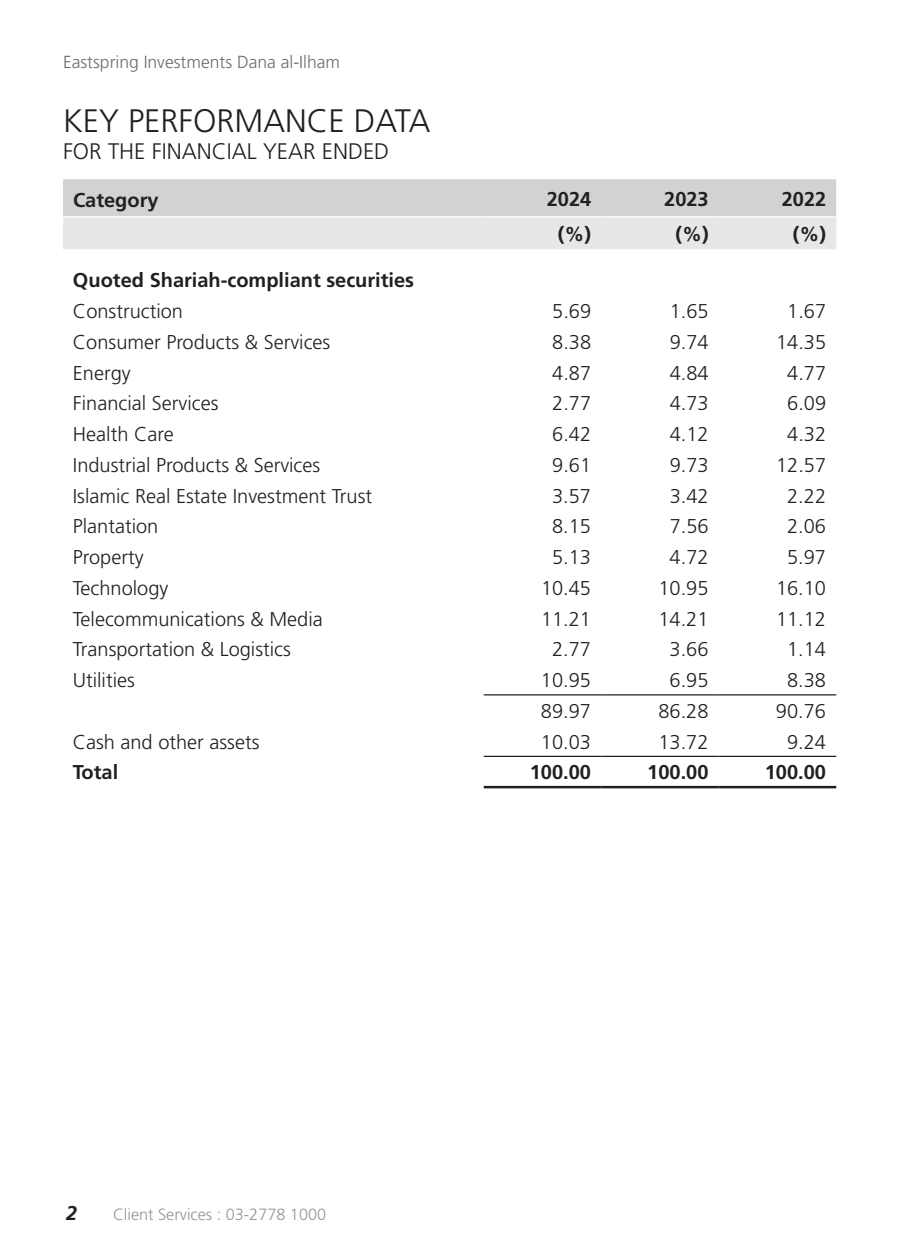
<style>
.page{position:relative;width:900px;height:1260px;background:#fff}
.page>*{position:absolute;margin:0;border:0;box-sizing:border-box;transform-origin:0 0}
.t1{font:300 32.5px "Frutiger LT Std";color:#231f20}
.t2{font:300 22.5px "Frutiger LT Std";color:#231f20}
.t3{font:300 20px "Frutiger LT Std";color:#231f20}
.t4{font:700 20px "Frutiger LT Std";color:#231f20}
.t5{font:italic 700 20px "Frutiger LT Std";color:#231f20}
.t6{font:300 17.5px "Frutiger LT Std";color:#6c6d70}
.t7{font:300 16.25px "Frutiger LT Std";color:#939598}
</style>
<div class="page">
<svg style="left:63px;top:179px;width:773px;height:70px;background:#dadbdd"></svg>
<hr style="left:63px;top:216px;width:421px;height:2px;background:#fff">
<hr style="left:484px;top:216px;width:117px;height:2px;background:#fff">
<hr style="left:601px;top:216px;width:118px;height:2px;background:#fff">
<hr style="left:719px;top:216px;width:117px;height:2px;background:#fff">
<hr style="left:484px;top:756px;width:117px;height:1px;background:#231f20">
<hr style="left:601px;top:756px;width:118px;height:1px;background:#231f20">
<hr style="left:719px;top:756px;width:117px;height:1px;background:#231f20">
<hr style="left:484px;top:786px;width:117px;height:2px;background:#231f20">
<hr style="left:601px;top:786px;width:118px;height:2px;background:#231f20">
<hr style="left:719px;top:786px;width:117px;height:2px;background:#231f20">
<hr style="left:484px;top:694px;width:117px;height:2px;background:#231f20">
<hr style="left:601px;top:694px;width:118px;height:2px;background:#231f20">
<hr style="left:719px;top:694px;width:117px;height:2px;background:#231f20">
<p class="t6" style="left:63px;top:52px;width:279px">Eastspring Investments Dana al-Ilham</p>
<h1 class="t1" style="left:63px;top:103px;width:369px">KEY PERFORMANCE DATA</h1>
<p class="t2" style="left:63px;top:139px;width:328px">FOR THE FINANCIAL YEAR ENDED</p>
<p class="t4" style="left:73px;top:188px;width:87px">Category</p>
<p class="t4" style="left:547px;top:187px;width:46px">2024</p>
<p class="t4" style="left:664px;top:187px;width:46px">2023</p>
<p class="t4" style="left:782px;top:187px;width:46px">2022</p>
<p class="t4" style="left:558px;top:222px;width:35px">(%)</p>
<p class="t4" style="left:675px;top:222px;width:35px">(%)</p>
<p class="t4" style="left:793px;top:222px;width:35px">(%)</p>
<p class="t4" style="left:73px;top:269px;width:343px">Quoted Shariah-compliant securities</p>
<p class="t3" style="left:73px;top:300px;width:112px">Construction</p>
<p class="t3" style="left:552px;top:300px;width:40px">5.69</p>
<p class="t3" style="left:670px;top:300px;width:40px">1.65</p>
<p class="t3" style="left:787px;top:300px;width:40px">1.67</p>
<p class="t3" style="left:73px;top:331px;width:259px">Consumer Products &amp; Services</p>
<p class="t3" style="left:552px;top:331px;width:40px">8.38</p>
<p class="t3" style="left:670px;top:331px;width:40px">9.74</p>
<p class="t3" style="left:776px;top:331px;width:52px">14.35</p>
<p class="t3" style="left:73px;top:361px;width:59px">Energy</p>
<p class="t3" style="left:552px;top:361px;width:40px">4.87</p>
<p class="t3" style="left:670px;top:361px;width:40px">4.84</p>
<p class="t3" style="left:787px;top:361px;width:40px">4.77</p>
<p class="t3" style="left:73px;top:392px;width:147px">Financial Services</p>
<p class="t3" style="left:552px;top:392px;width:40px">2.77</p>
<p class="t3" style="left:670px;top:392px;width:40px">4.73</p>
<p class="t3" style="left:787px;top:392px;width:40px">6.09</p>
<p class="t3" style="left:73px;top:423px;width:102px">Health Care</p>
<p class="t3" style="left:552px;top:423px;width:40px">6.42</p>
<p class="t3" style="left:670px;top:423px;width:40px">4.12</p>
<p class="t3" style="left:787px;top:423px;width:40px">4.32</p>
<p class="t3" style="left:73px;top:454px;width:249px">Industrial Products &amp; Services</p>
<p class="t3" style="left:552px;top:454px;width:40px">9.61</p>
<p class="t3" style="left:670px;top:454px;width:40px">9.73</p>
<p class="t3" style="left:776px;top:454px;width:52px">12.57</p>
<p class="t3" style="left:73px;top:484px;width:301px">Islamic Real Estate Investment Trust</p>
<p class="t3" style="left:552px;top:484px;width:40px">3.57</p>
<p class="t3" style="left:670px;top:484px;width:40px">3.42</p>
<p class="t3" style="left:787px;top:484px;width:40px">2.22</p>
<p class="t3" style="left:73px;top:515px;width:87px">Plantation</p>
<p class="t3" style="left:552px;top:515px;width:40px">8.15</p>
<p class="t3" style="left:670px;top:515px;width:40px">7.56</p>
<p class="t3" style="left:787px;top:515px;width:40px">2.06</p>
<p class="t3" style="left:73px;top:546px;width:72px">Property</p>
<p class="t3" style="left:552px;top:546px;width:40px">5.13</p>
<p class="t3" style="left:670px;top:546px;width:40px">4.72</p>
<p class="t3" style="left:787px;top:546px;width:40px">5.97</p>
<p class="t3" style="left:73px;top:577px;width:97px">Technology</p>
<p class="t3" style="left:541px;top:577px;width:52px">10.45</p>
<p class="t3" style="left:659px;top:577px;width:52px">10.95</p>
<p class="t3" style="left:776px;top:577px;width:52px">16.10</p>
<p class="t3" style="left:73px;top:607px;width:252px">Telecommunications &amp; Media</p>
<p class="t3" style="left:541px;top:607px;width:52px">11.21</p>
<p class="t3" style="left:659px;top:607px;width:52px">14.21</p>
<p class="t3" style="left:776px;top:607px;width:52px">11.12</p>
<p class="t3" style="left:73px;top:638px;width:220px">Transportation &amp; Logistics</p>
<p class="t3" style="left:552px;top:638px;width:40px">2.77</p>
<p class="t3" style="left:670px;top:638px;width:40px">3.66</p>
<p class="t3" style="left:787px;top:638px;width:40px">1.14</p>
<p class="t3" style="left:73px;top:669px;width:64px">Utilities</p>
<p class="t3" style="left:541px;top:669px;width:52px">10.95</p>
<p class="t3" style="left:670px;top:669px;width:40px">6.95</p>
<p class="t3" style="left:787px;top:669px;width:40px">8.38</p>
<p class="t3" style="left:541px;top:700px;width:52px">89.97</p>
<p class="t3" style="left:658px;top:700px;width:52px">86.28</p>
<p class="t3" style="left:776px;top:700px;width:52px">90.76</p>
<p class="t3" style="left:73px;top:730px;width:188px">Cash and other assets</p>
<p class="t3" style="left:541px;top:730px;width:52px">10.03</p>
<p class="t3" style="left:658px;top:730px;width:52px">13.72</p>
<p class="t3" style="left:787px;top:730px;width:40px">9.24</p>
<p class="t4" style="left:73px;top:761px;width:47px">Total</p>
<p class="t4" style="left:530px;top:761px;width:63px">100.00</p>
<p class="t4" style="left:647px;top:761px;width:63px">100.00</p>
<p class="t4" style="left:765px;top:761px;width:63px">100.00</p>
<p class="t5" style="left:66px;top:1201px;width:13px">2</p>
<p class="t7" style="left:113px;top:1205px;width:215px">Client Services : 03-2778 1000</p>
</div>
